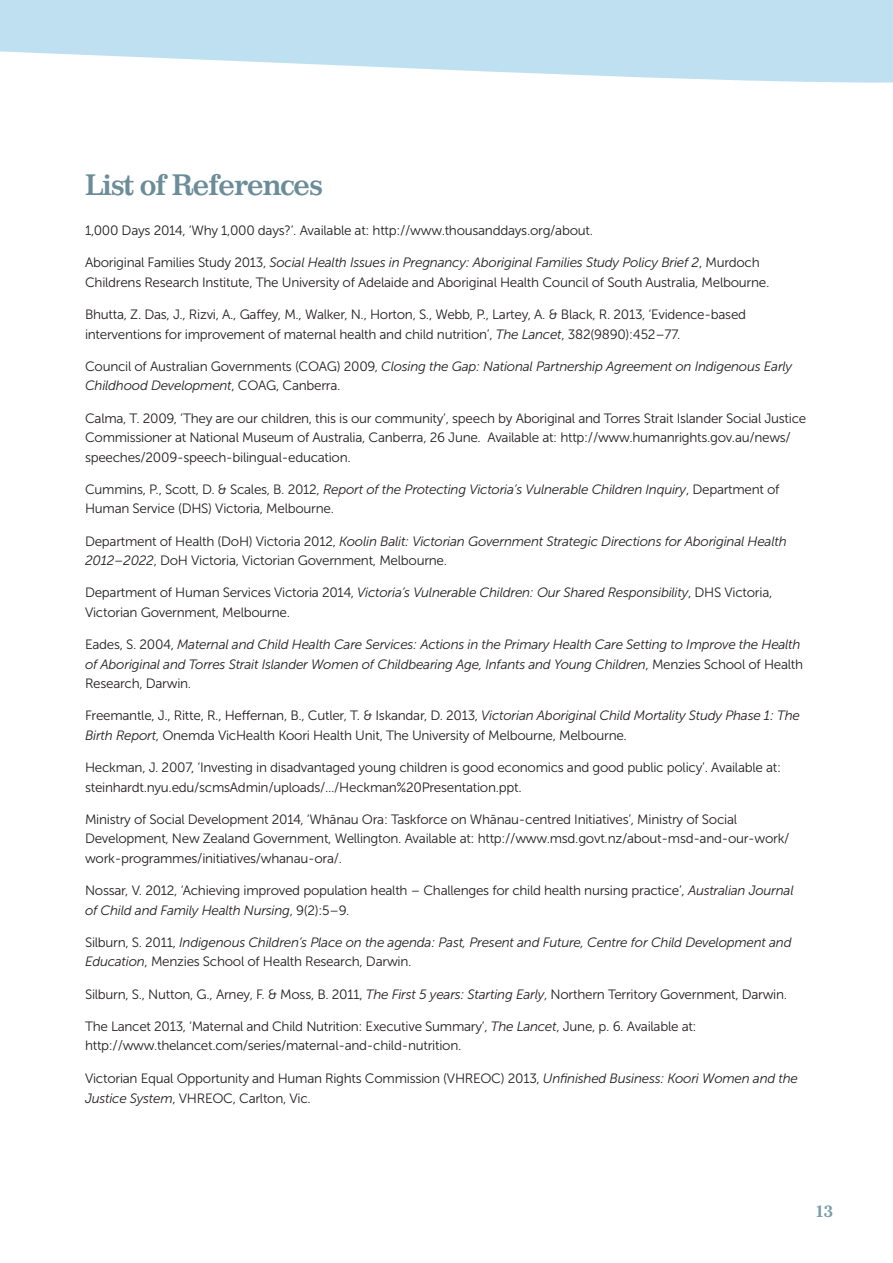
<style>
.page{position:relative;width:893px;height:1263px;background:#fff}
.page>*{position:absolute;margin:0;border:0;box-sizing:border-box;transform-origin:0 0}
.t1{font:700 28.5px "Impressum";letter-spacing:-.05em;color:#6b8c99}
.t2{font:700 18px "Impressum";color:#799eac}
.t3{font:13.5px/19.5px "Museo Sans 300";letter-spacing:-.02em;color:#231f20}
.t4{font:italic 13.5px/19.5px "Museo Sans 300";letter-spacing:-.02em;color:#231f20}
.s1{font-style:italic}
.s2{font-style:normal}
</style>
<div class="page">
<svg style="left:0;top:0;width:893px;height:83px;fill:#bfe0f0"></svg>
<h1 class="t1" style="left:85px;top:168px;width:240px">List of References</h1>
<p class="t3" style="left:85px;top:221px;width:510px">1,000 Days 2014, ‘Why 1,000 days?’. Available at: http://www.thousanddays.org/about.</p>
<p class="t3" style="left:85px;top:253px;width:686px">Aboriginal Families Study 2013, <span class="s1">Social Health Issues in Pregnancy: Aboriginal Families Study Policy Brief 2</span>, Murdoch<br>Childrens Research Institute, The University of Adelaide and Aboriginal Health Council of South Australia, Melbourne.</p>
<p class="t3" style="left:85px;top:305px;width:663px">Bhutta, Z. Das, J., Rizvi, A., Gaffey, M., Walker, N., Horton, S., Webb, P., Lartey, A. &amp; Black, R. 2013, ‘Evidence-based interventions for improvement of maternal health and child nutrition’, <span class="s1">The Lancet</span>, 382(9890):452–77.</p>
<p class="t4" style="left:85px;top:356px;width:709px"><span class="s2">Council of Australian Governments (COAG) 2009,</span> Closing the Gap: National Partnership Agreement on Indigenous Early<br>Childhood Development<span class="s2">, COAG, Canberra.</span></p>
<p class="t3" style="left:85px;top:408px;width:723px">Calma, T. 2009, ‘They are our children, this is our community’, speech by Aboriginal and Torres Strait Islander Social Justice<br>Commissioner at National Museum of Australia, Canberra, 26 June. Available at: http://www.humanrights.gov.au/news/ speeches/2009-speech-bilingual-education.</p>
<p class="t3" style="left:85px;top:479px;width:696px">Cummins, P., Scott, D. &amp; Scales, B. 2012, <span class="s1">Report of the Protecting Victoria’s Vulnerable Children Inquiry</span>, Department of<br>Human Service (DHS) Victoria, Melbourne.</p>
<p class="t3" style="left:85px;top:531px;width:703px">Department of Health (DoH) Victoria 2012, <span class="s1">Koolin Balit: Victorian Government Strategic Directions for Aboriginal Health<br>2012–2022</span>, DoH Victoria, Victorian Government, Melbourne.</p>
<p class="t3" style="left:85px;top:583px;width:689px">Department of Human Services Victoria 2014, <span class="s1">Victoria’s Vulnerable Children: Our Shared Responsibility</span>, DHS Victoria,<br>Victorian Government, Melbourne.</p>
<p class="t4" style="left:85px;top:635px;width:720px"><span class="s2">Eades, S. 2004,</span> Maternal and Child Health Care Services: Actions in the Primary Health Care Setting to Improve the Health of Aboriginal and Torres Strait Islander Women of Childbearing Age, Infants and Young Children<span class="s2">, Menzies School of Health<br>Research, Darwin.</span></p>
<p class="t3" style="left:85px;top:706px;width:716px">Freemantle, J., Ritte, R., Heffernan, B., Cutler, T. &amp; Iskandar, D. 2013, <span class="s1">Victorian Aboriginal Child Mortality Study Phase 1: The<br>Birth Report</span>, Onemda VicHealth Koori Health Unit, The University of Melbourne, Melbourne.</p>
<p class="t3" style="left:85px;top:758px;width:697px">Heckman, J. 2007, ‘Investing in disadvantaged young children is good economics and good public policy’. Available at: steinhardt.nyu.edu/scmsAdmin/uploads/.../Heckman%20Presentation.ppt.</p>
<p class="t3" style="left:85px;top:809px;width:706px">Ministry of Social Development 2014, ‘Whānau Ora: Taskforce on Whānau-centred Initiatives’, Ministry of Social<br>Development, New Zealand Government, Wellington. Available at: http://www.msd.govt.nz/about-msd-and-our-work/ work-programmes/initiatives/whanau-ora/.</p>
<p class="t3" style="left:85px;top:881px;width:710px">Nossar, V. 2012, ‘Achieving improved population health – Challenges for child health nursing practice’, <span class="s1">Australian Journal of Child and Family Health Nursing</span>, 9(2):5–9.</p>
<p class="t4" style="left:85px;top:932px;width:708px"><span class="s2">Silburn, S. 2011,</span> Indigenous Children’s Place on the agenda: Past, Present and Future, Centre for Child Development and<br>Education<span class="s2">, Menzies School of Health Research, Darwin.</span></p>
<p class="t3" style="left:85px;top:984px;width:704px">Silburn, S., Nutton, G., Arney, F. &amp; Moss, B. 2011, <span class="s1">The First 5 years: Starting Early</span>, Northern Territory Government, Darwin.</p>
<p class="t3" style="left:85px;top:1016px;width:613px">The Lancet 2013, ‘Maternal and Child Nutrition: Executive Summary’, <span class="s1">The Lancet</span>, June, p. 6. Available at: http://www.thelancet.com/series/maternal-and-child-nutrition.</p>
<p class="t3" style="left:85px;top:1068px;width:714px;line-height:20.2px">Victorian Equal Opportunity and Human Rights Commission (VHREOC) 2013, <span class="s1">Unfinished Business: Koori Women and the<br>Justice System</span>, VHREOC, Carlton, Vic.</p>
<h2 class="t2" style="left:814px;top:1200px;width:21px">13</h2>
</div>
